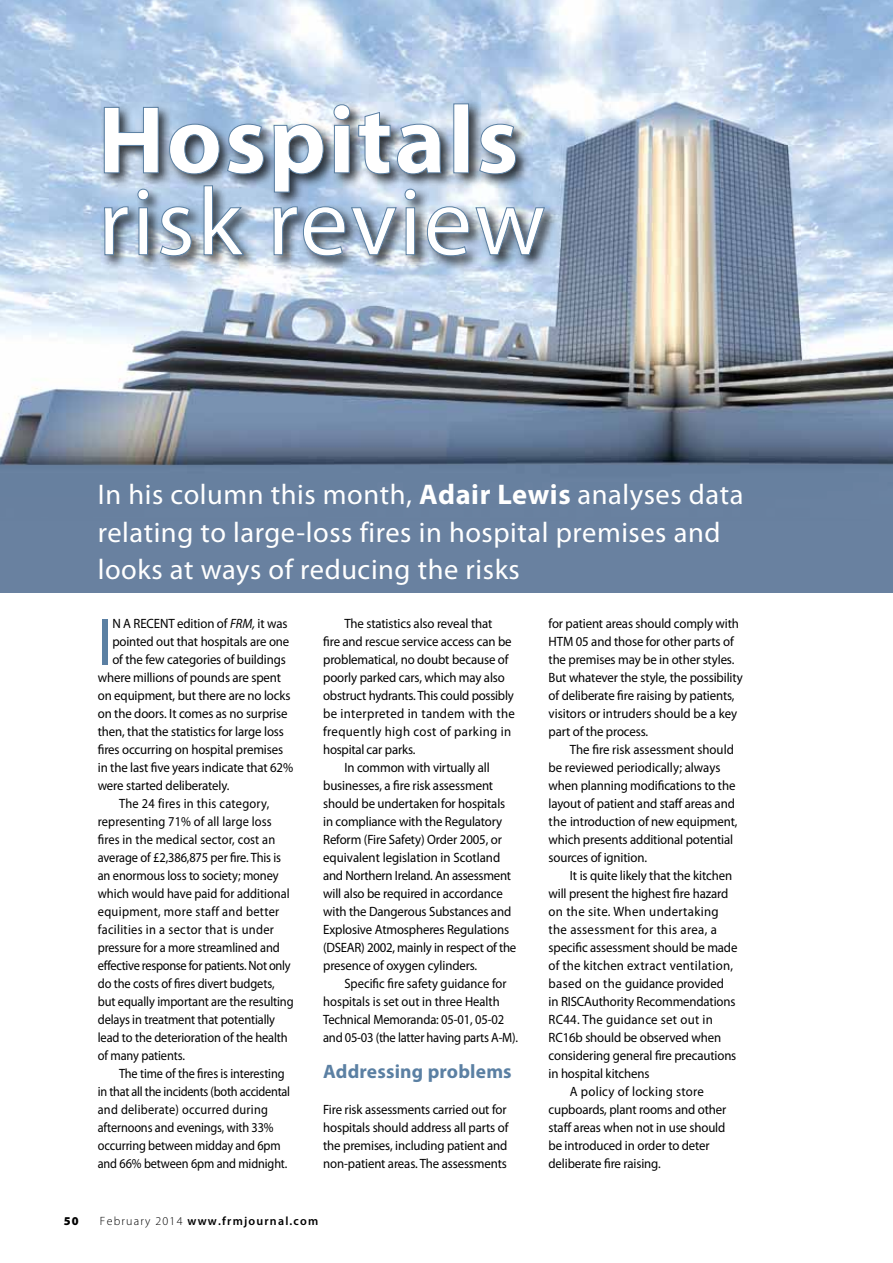
<style>
.page{position:relative;width:893px;height:1263px;background:#fff}
.page>*{position:absolute;margin:0;border:0;box-sizing:border-box;transform-origin:0 0}
.t1{font:97.2px "Myriad Pro";letter-spacing:.02em;color:#fff}
.t2{font:700 97.2px "Myriad Pro";letter-spacing:.02em;color:#fff}
.t3{font:66.9px "Myriad Pro";color:#5b80a3;scale:.95 1}
.t4{font:28.5px/37.5px "Myriad Pro";letter-spacing:.02em;color:#fff}
.t5{font:700 19.5px "Myriad Pro";letter-spacing:.01em;color:#5b80a3}
.t6{font:13.5px/18px "Myriad Pro";letter-spacing:-.01em;color:#000;scale:.95 1}
.t7{font:13.5px "Myriad Pro";letter-spacing:-.01em;color:#000;scale:.92 1}
.t8{font:13.5px "Myriad Pro";letter-spacing:-.01em;color:#000;scale:.91 1}
.t9{font:13.5px "Myriad Pro";letter-spacing:-.01em;color:#000;scale:.93 1}
.t10{font:13.5px "Myriad Pro";letter-spacing:.025em;color:#000;scale:.95 1}
.t11{font:13.5px "Myriad Pro";letter-spacing:.02em;color:#000;scale:.95 1}
.t12{font:13.5px "Myriad Pro";letter-spacing:.01em;color:#000;scale:.92 1}
.t13{font:13.5px "Myriad Pro";letter-spacing:.025em;color:#000;scale:.92 1}
.t14{font:13.5px "Myriad Pro";letter-spacing:.02em;color:#000;scale:.91 1}
.t15{font:13.5px "Myriad Pro";letter-spacing:.02em;color:#000;scale:.92 1}
.t16{font:600 12px "Myriad Pro";letter-spacing:.1em;color:#000}
.t17{font:900 12px "Myriad Pro";color:#000}
.s1{font-weight:700}
.s2{font-style:italic}
.s3{font-weight:300}
</style>
<div class="page">
<div style="left:0;top:0;width:893px;height:592px;background:#6981a0"></div>
<img style="left:0;top:0;width:893px;height:466px">
<div style="left:100px;top:100px;width:459px;height:171px;background:#000;opacity:.75"></div>
<svg style="left:104px;top:107px;width:55px;height:67px;background:#728292"></svg>
<svg style="left:169px;top:123px;width:51px;height:52px;background:#6a7c8f"></svg>
<svg style="left:227px;top:123px;width:37px;height:52px;background:#677b91"></svg>
<svg style="left:273px;top:124px;width:51px;height:69px;background:#6c7c8e"></svg>
<svg style="left:333px;top:104px;width:17px;height:70px"></svg>
<svg style="left:358px;top:112px;width:33px;height:63px;background:#818d9a"></svg>
<svg style="left:397px;top:123px;width:45px;height:52px;background:#717f8d"></svg>
<div style="left:453px;top:103px;width:16px;height:70px;border:1px solid #5b80a3"></div>
<svg style="left:479px;top:123px;width:37px;height:52px;background:#798897"></svg>
<svg style="left:104px;top:206px;width:25px;height:49px"></svg>
<svg style="left:137px;top:188px;width:12px;height:67px"></svg>
<svg style="left:159px;top:206px;width:33px;height:51px"></svg>
<svg style="left:203px;top:185px;width:42px;height:70px;background:#8296aa"></svg>
<svg style="left:273px;top:206px;width:124px;height:51px;background:#8497ad"></svg>
<svg style="left:404px;top:188px;width:12px;height:67px"></svg>
<svg style="left:427px;top:206px;width:118px;height:51px;background:#909fae"></svg>
<h1 class="t2" style="left:98px;top:77px;width:422px">Hospitals</h1>
<h1 class="t1" style="left:98px;top:162px;width:449px">risk review</h1>
<h3 class="t4" style="left:98px;top:475px;width:647px">In his column this month, <span class="s1">Adair Lewis</span> analyses data relating to large-loss fires in hospital premises and looks at ways of reducing the risks</h3>
<h2 class="t3" style="left:98px;top:601px;width:17px">I</h2>
<p class="t6" style="left:112px;top:615px;width:186px">N A RECENT edition of <span class="s2">FRM,</span> it was</p>
<p class="t6" style="left:112px;top:633px;width:188px">pointed out that hospitals are one</p>
<p class="t6" style="left:112px;top:651px;width:184px">of the few categories of buildings</p>
<p class="t6" style="left:98px;top:669px;width:194px">where millions of pounds are spent</p>
<p class="t6" style="left:98px;top:687px;width:204px">on equipment, but there are no locks</p>
<p class="t6" style="left:98px;top:705px;width:201px">on the doors. It comes as no surprise</p>
<p class="t6" style="left:98px;top:723px;width:197px">then, that the statistics for large loss</p>
<p class="t6" style="left:98px;top:741px;width:197px">fires occurring on hospital premises</p>
<p class="t6" style="left:98px;top:759px;width:207px">in the last five years indicate that 62%</p>
<p class="t6" style="left:98px;top:777px;width:140px">were started deliberately.</p>
<p class="t15" style="left:119px;top:795px;width:165px">The 24 fires in this category,</p>
<p class="t12" style="left:98px;top:813px;width:191px">representing 71% of all large loss</p>
<p class="t12" style="left:98px;top:831px;width:194px">fires in the medical sector, cost an</p>
<p class="t7" style="left:98px;top:849px;width:201px">average of £2,386,875 per fire. This is</p>
<p class="t7" style="left:98px;top:867px;width:198px">an enormous loss to society; money</p>
<p class="t7" style="left:98px;top:885px;width:210px">which would have paid for additional</p>
<p class="t13" style="left:98px;top:903px;width:199px">equipment, more staff and better</p>
<p class="t13" style="left:98px;top:921px;width:193px">facilities in a sector that is under</p>
<p class="t7" style="left:98px;top:939px;width:199px">pressure for a more streamlined and</p>
<p class="t7" style="left:98px;top:957px;width:211px">effective response for patients. Not only</p>
<p class="t7" style="left:98px;top:975px;width:194px">do the costs of fires divert budgets,</p>
<p class="t7" style="left:98px;top:993px;width:214px">but equally important are the resulting</p>
<p class="t7" style="left:98px;top:1011px;width:194px">delays in treatment that potentially</p>
<p class="t7" style="left:98px;top:1029px;width:208px">lead to the deterioration of the health</p>
<p class="t7" style="left:98px;top:1047px;width:96px">of many patients.</p>
<p class="t8" style="left:119px;top:1065px;width:183px">The time of the fires is interesting</p>
<p class="t8" style="left:98px;top:1083px;width:213px">in that all the incidents (both accidental</p>
<p class="t14" style="left:98px;top:1101px;width:188px">and deliberate) occurred during</p>
<p class="t8" style="left:98px;top:1119px;width:195px">afternoons and evenings, with 33%</p>
<p class="t8" style="left:98px;top:1137px;width:203px">occurring between midday and 6pm</p>
<p class="t8" style="left:98px;top:1155px;width:210px">and 66% between 6pm and midnight.</p>
<p class="t6" style="left:344px;top:615px;width:157px">The statistics also reveal that</p>
<p class="t6" style="left:323px;top:633px;width:200px">fire and rescue service access can be</p>
<p class="t6" style="left:323px;top:651px;width:197px">problematical, no doubt because of</p>
<p class="t6" style="left:323px;top:669px;width:193px">poorly parked cars, which may also</p>
<p class="t6" style="left:323px;top:687px;width:202px">obstruct hydrants. This could possibly</p>
<p class="t10" style="left:323px;top:705px;width:203px">be interpreted in tandem with the</p>
<p class="t10" style="left:323px;top:723px;width:199px">frequently high cost of parking in</p>
<p class="t6" style="left:323px;top:741px;width:99px">hospital car parks.</p>
<p class="t6" style="left:344px;top:759px;width:154px">In common with virtually all</p>
<p class="t6" style="left:323px;top:777px;width:180px">businesses, a fire risk assessment</p>
<p class="t6" style="left:323px;top:795px;width:193px">should be undertaken for hospitals</p>
<p class="t6" style="left:323px;top:813px;width:190px">in compliance with the Regulatory</p>
<p class="t6" style="left:323px;top:831px;width:190px">Reform (Fire Safety) Order 2005, or</p>
<p class="t6" style="left:323px;top:849px;width:188px">equivalent legislation in Scotland</p>
<p class="t6" style="left:323px;top:866px;width:199px">and Northern Ireland. An assessment</p>
<p class="t6" style="left:323px;top:884px;width:191px">will also be required in accordance</p>
<p class="t6" style="left:323px;top:902px;width:199px">with the Dangerous Substances and</p>
<p class="t6" style="left:323px;top:920px;width:197px">Explosive Atmospheres Regulations</p>
<p class="t6" style="left:323px;top:938px;width:205px">(DSEAR) 2002, mainly in respect of the</p>
<p class="t6" style="left:323px;top:956px;width:164px">presence of oxygen cylinders.</p>
<p class="t9" style="left:344px;top:975px;width:176px">Specific fire safety guidance for</p>
<p class="t9" style="left:323px;top:993px;width:191px">hospitals is set out in three Health</p>
<p class="t9" style="left:323px;top:1011px;width:196px">Technical Memoranda: 05-01, 05-02</p>
<p class="t9" style="left:323px;top:1029px;width:211px">and 05-03 (the latter having parts A-M).</p>
<h3 class="t5" style="left:323px;top:1059px;width:190px">Addressing problems</h3>
<p class="t6" style="left:323px;top:1101px;width:196px">Fire risk assessments carried out for hospitals should address all parts of the premises, including patient and non-patient areas. The assessments</p>
<p class="t17" style="left:64px;top:1214px;width:16px">50</p>
<p class="t16" style="left:100px;top:1213px;width:220px"><span class="s3">February 2014</span> www.frmjournal.com</p>
<p class="t6" style="left:548px;top:615px;width:206px">for patient areas should comply with HTM 05 and those for other parts of the premises may be in other styles.<br>But whatever the style, the possibility of deliberate fire raising by patients, visitors or intruders should be a key part of the process.</p>
<p class="t6" style="left:548px;top:741px;width:200px;text-indent:21px">The fire risk assessment should be reviewed periodically; always when planning modifications to the layout of patient and staff areas and the introduction of new equipment, which presents additional potential sources of ignition.</p>
<p class="t6" style="left:570px;top:866px;width:172px">It is quite likely that the kitchen</p>
<p class="t6" style="left:548px;top:884px;width:191px">will present the highest fire hazard</p>
<p class="t10" style="left:548px;top:903px;width:181px">on the site. When undertaking</p>
<p class="t10" style="left:548px;top:921px;width:179px">the assessment for this area, a</p>
<p class="t6" style="left:548px;top:938px;width:200px">specific assessment should be made</p>
<p class="t11" style="left:548px;top:957px;width:196px">of the kitchen extract ventilation,</p>
<p class="t6" style="left:548px;top:974px;width:186px">based on the guidance provided</p>
<p class="t6" style="left:548px;top:992px;width:198px">in RISCAuthority Recommendations</p>
<p class="t11" style="left:548px;top:1011px;width:175px">RC44. The guidance set out in</p>
<p class="t6" style="left:548px;top:1028px;width:183px">RC16b should be observed when</p>
<p class="t6" style="left:548px;top:1046px;width:199px">considering general fire precautions</p>
<p class="t6" style="left:548px;top:1064px;width:108px">in hospital kitchens</p>
<p class="t11" style="left:570px;top:1083px;width:143px">A policy of locking store</p>
<p class="t6" style="left:548px;top:1100px;width:189px">cupboards, plant rooms and other</p>
<p class="t6" style="left:548px;top:1118px;width:188px">staff areas when not in use should</p>
<p class="t6" style="left:548px;top:1136px;width:171px">be introduced in order to deter</p>
<p class="t6" style="left:548px;top:1154px;width:120px">deliberate fire raising.</p>
</div>
